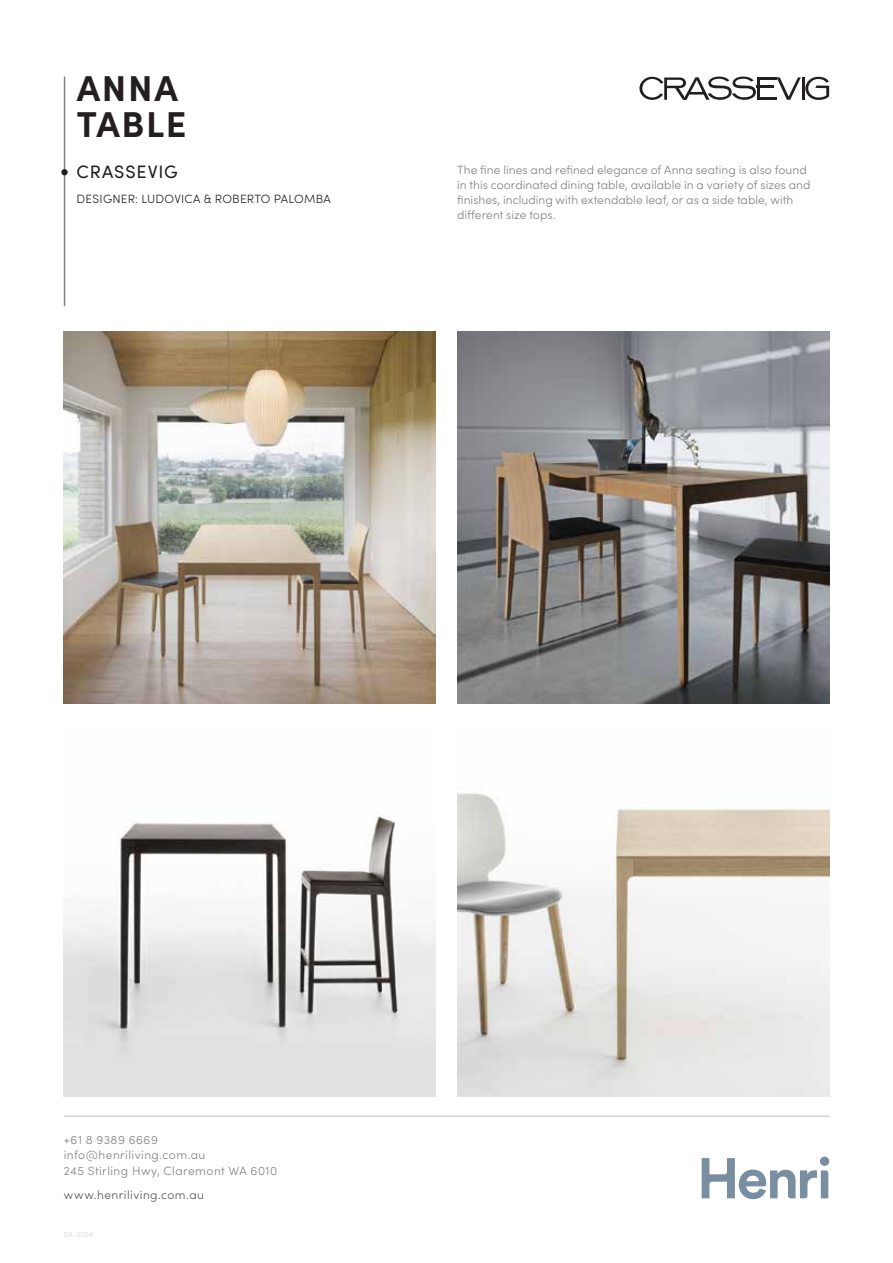
<style>
.page{position:relative;width:893px;height:1263px;background:#fff}
.page>*{position:absolute;margin:0;border:0;box-sizing:border-box;transform-origin:0 0}
.t1{font:700 36px/36px "Sofia Pro";letter-spacing:.05em;color:#231f20}
.t2{font:18px "Sofia Pro";letter-spacing:.05em;color:#231f20}
.t3{font:300 12px/15px "Sofia Pro";letter-spacing:.005em;color:#808285}
.t4{font:300 12px/15.8px "Sofia Pro";letter-spacing:.04em;color:#808285}
.t5{font:300 12px "Sofia Pro";letter-spacing:.02em;color:#231f20}
.t6{font:300 12px "Sofia Pro";letter-spacing:.04em;color:#57585a}
.t7{font:300 7.5px "Sofia Pro";letter-spacing:.015em;color:#d1d2d4}
</style>
<div class="page">
<img style="left:64px;top:332px;width:372px;height:372px">
<img style="left:457px;top:332px;width:372px;height:372px">
<img style="left:64px;top:815px;width:372px;height:282px">
<img style="left:457px;top:793px;width:372px;height:304px">
<hr style="left:64px;top:1115px;width:765px;height:2px;background:#d1d2d4">
<svg style="left:702px;top:1158px;width:126px;height:41px"></svg>
<div style="left:820px;top:1156px;width:9px;height:10px;background:#798ea0;border-radius:50%"></div>
<svg style="left:639px;top:77px;width:118px;height:23px"></svg>
<hr style="left:757px;top:77px;width:3px;height:23px;background:#231f20">
<hr style="left:757px;top:97px;width:19px;height:3px;background:#231f20">
<hr style="left:757px;top:85px;width:17px;height:3px;background:#231f20">
<hr style="left:757px;top:77px;width:19px;height:3px;background:#231f20">
<svg style="left:777px;top:77px;width:52px;height:23px"></svg>
<hr style="left:64px;top:77px;width:1px;height:229px;background:#808285">
<div style="left:61px;top:169px;width:7px;height:6px;background:#231f20;border-radius:50%"></div>
<h1 class="t1" style="left:77px;top:68px;width:111px">ANNA<br>TABLE</h1>
<h2 class="t2" style="left:77px;top:159px;width:103px">CRASSEVIG</h2>
<p class="t5" style="left:77px;top:190px;width:256px">DESIGNER: LUDOVICA &amp; ROBERTO PALOMBA</p>
<p class="t3" style="left:457px;top:162px;width:355px">The fine lines and refined elegance of Anna seating is also found in this coordinated dining table, available in a variety of sizes and finishes, including with extendable leaf, or as a side table, with different size tops.</p>
<p class="t4" style="left:64px;top:1131px;width:215px">+61 8 9389 6669 info@henriliving.com.au<br>245 Stirling Hwy, Claremont WA 6010</p>
<p class="t6" style="left:64px;top:1186px;width:142px">www.henriliving.com.au</p>
<p class="t7" style="left:64px;top:1229px;width:31px">04-2024</p>
</div>
